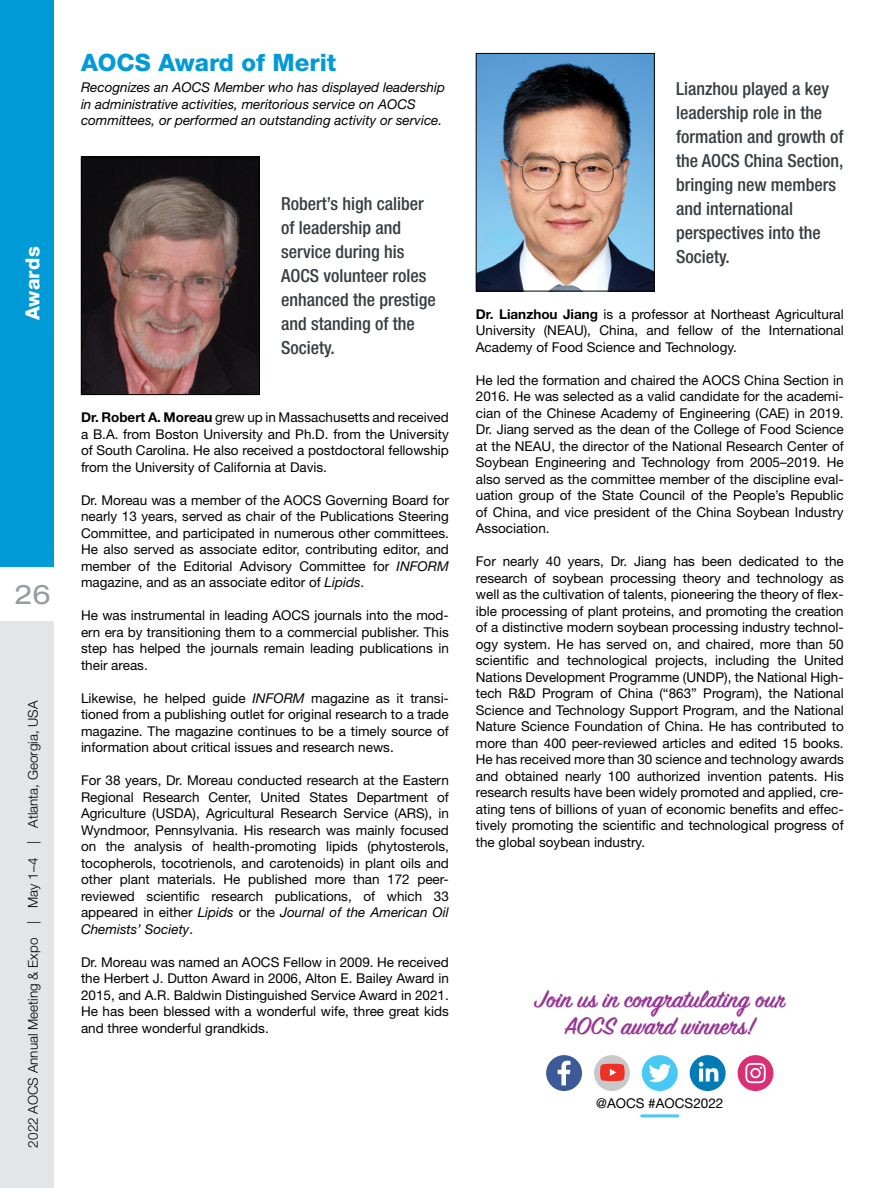
<style>
.page{position:relative;width:891px;height:1188px;background:#fff}
.page>*{position:absolute;margin:0;border:0;box-sizing:border-box;transform-origin:0 0}
.t1{font:600 27px/27px "Sign Painter House Script";color:#983895;text-align:center}
.t2{font:expanded 27px "Helvetica Neue LT Std";color:#949ca1}
.t3{font:800 24px "Helvetica Neue LT Std";color:#009ad7}
.t4{font:800 19.5px "Helvetica Neue LT Std";letter-spacing:.015em;color:#fff}
.t5{font:500 condensed 18px/24px "Helvetica Neue LT Std";color:#373d42}
.t6{font:13.5px/16.5px "Helvetica Neue LT Std";color:#000;text-align:justify}
.t7{font:italic 13.5px/16.5px "Helvetica Neue LT Std";color:#000}
.t8{font:300 13.5px "Helvetica Neue LT Std";color:#000}
.s1{font-weight:700}
.s2{font-style:italic}
</style>
<div class="page">
<div style="left:0;top:621px;width:54px;height:567px;background:#e2e6e8"></div>
<div style="left:0;top:0;width:54px;height:567px;background:#009ad7"></div>
<img style="left:83px;top:159px;width:175px;height:234px">
<div style="left:81px;top:157px;width:179px;height:238px;border:1px solid #000"></div>
<img style="left:478px;top:55px;width:175px;height:234px">
<div style="left:476px;top:53px;width:179px;height:238px;border:1px solid #000"></div>
<div style="left:546px;top:1055px;width:36px;height:36px;background:#3d5a98;border-radius:50%"></div>
<div style="left:594px;top:1055px;width:36px;height:36px;background:#c7c8ca;border-radius:50%"></div>
<svg style="left:600px;top:1064px;width:25px;height:17px"></svg>
<div style="left:642px;top:1055px;width:36px;height:36px;background:#47c8f5;border-radius:50%"></div>
<div style="left:690px;top:1055px;width:36px;height:36px;background:#007bb6;border-radius:50%"></div>
<div style="left:738px;top:1055px;width:35px;height:36px;background:#da2e75;border-radius:50%"></div>
<svg style="left:558px;top:1061px;width:13px;height:24px"></svg>
<svg style="left:649px;top:1064px;width:22px;height:18px"></svg>
<svg style="left:699px;top:1062px;width:19px;height:20px"></svg>
<svg style="left:745px;top:1063px;width:21px;height:20px"></svg>
<hr style="left:642px;top:1114px;width:36px;height:3px;background:#47c8f5">
<h3 class="t4" style="left:21px;top:320px;width:75px;rotate:-90deg">Awards</h3>
<h1 class="t2" style="left:15px;top:578px;width:37px">26</h1>
<p class="t8" style="left:25px;top:1148px;width:449px;rotate:-90deg">2022 AOCS Annual Meeting &amp; Expo | May 1–4 | Atlanta, Georgia, USA</p>
<h2 class="t3" style="left:81px;top:48px;width:257px">AOCS Award of Merit</h2>
<p class="t7" style="left:81px;top:79px;width:366px">Recognizes an AOCS Member who has displayed leadership in administrative activities, meritorious service on AOCS committees, or performed an outstanding activity or service.</p>
<h3 class="t5" style="left:281px;top:192px;width:156px">Robert’s high caliber of leadership and service during his<br>AOCS volunteer roles enhanced the prestige and standing of the<br>Society.</h3>
<p class="t6" style="left:81px;top:409px;width:369px"><span class="s1">Dr. Robert A. Moreau</span> grew up in Massachusetts and received a B.A. from Boston University and Ph.D. from the University of South Carolina. He also received a postdoctoral fellowship from the University of California at Davis.</p>
<p class="t6" style="left:81px;top:491px;width:369px">Dr. Moreau was a member of the AOCS Governing Board for nearly 13 years, served as chair of the Publications Steering Committee, and participated in numerous other committees.<br>He also served as associate editor, contributing editor, and member of the Editorial Advisory Committee for <span class="s2">INFORM </span>magazine, and as an associate editor of <span class="s2">Lipids</span>.</p>
<p class="t6" style="left:81px;top:607px;width:369px">He was instrumental in leading AOCS journals into the mod&shy;ern era by transitioning them to a commercial publisher. This step has helped the journals remain leading publications in their areas.</p>
<p class="t6" style="left:81px;top:689px;width:369px">Likewise, he helped guide <span class="s2">INFORM</span> magazine as it transi&shy;tioned from a publishing outlet for original research to a trade magazine. The magazine continues to be a timely source of information about critical issues and research news.</p>
<p class="t6" style="left:81px;top:772px;width:369px">For 38 years, Dr. Moreau conducted research at the Eastern Regional Research Center, United States Department of Agriculture (USDA), Agricultural Research Service (ARS), in Wyndmoor, Pennsylvania. His research was mainly focused on the analysis of health-promoting lipids (phytosterols, tocopherols, tocotrienols, and carotenoids) in plant oils and other plant materials. He published more than 172 peer&shy;reviewed scientific research publications, of which 33 appeared in either <span class="s2">Lipids</span> or the <span class="s2">Journal of the American Oil Chemists’ Society</span>.</p>
<p class="t6" style="left:81px;top:953px;width:369px">Dr. Moreau was named an AOCS Fellow in 2009. He received the Herbert J. Dutton Award in 2006, Alton E. Bailey Award in 2015, and A.R. Baldwin Distinguished Service Award in 2021.<br>He has been blessed with a wonderful wife, three great kids and three wonderful grandkids.</p>
<h3 class="t5" style="left:676px;top:76px;width:169px">Lianzhou played a key leadership role in the formation and growth of the AOCS China Section, bringing new members and international perspectives into the<br>Society.</h3>
<p class="t6" style="left:476px;top:305px;width:369px"><span class="s1">Dr. Lianzhou Jiang</span> is a professor at Northeast Agricultural University (NEAU), China, and fellow of the International Academy of Food Science and Technology.</p>
<p class="t6" style="left:476px;top:371px;width:369px">He led the formation and chaired the AOCS China Section in 2016. He was selected as a valid candidate for the academi&shy;cian of the Chinese Academy of Engineering (CAE) in 2019.<br>Dr. Jiang served as the dean of the College of Food Science at the NEAU, the director of the National Research Center of Soybean Engineering and Technology from 2005–2019. He also served as the committee member of the discipline eval&shy;uation group of the State Council of the People’s Republic of China, and vice president of the China Soybean Industry Association.</p>
<p class="t6" style="left:476px;top:553px;width:369px">For nearly 40 years, Dr. Jiang has been dedicated to the research of soybean processing theory and technology as well as the cultivation of talents, pioneering the theory of flex&shy;ible processing of plant proteins, and promoting the creation of a distinctive modern soybean processing industry technol&shy;ogy system. He has served on, and chaired, more than 50 scientific and technological projects, including the United Nations Development Programme (UNDP), the National High&shy;tech R&amp;D Program of China (“863” Program), the National Science and Technology Support Program, and the National Nature Science Foundation of China. He has contributed to more than 400 peer-reviewed articles and edited 15 books.<br>He has received more than 30 science and technology awards and obtained nearly 100 authorized invention patents. His research results have been widely promoted and applied, cre&shy;ating tens of billions of yuan of economic benefits and effec&shy;tively promoting the scientific and technological progress of the global soybean industry.</p>
<h1 class="t1" style="left:535px;top:988px;width:252px">Join us in congratulating our<br>AOCS award winners!</h1>
<p class="t6" style="left:596px;top:1095px;width:129px">@AOCS #AOCS2022</p>
</div>
